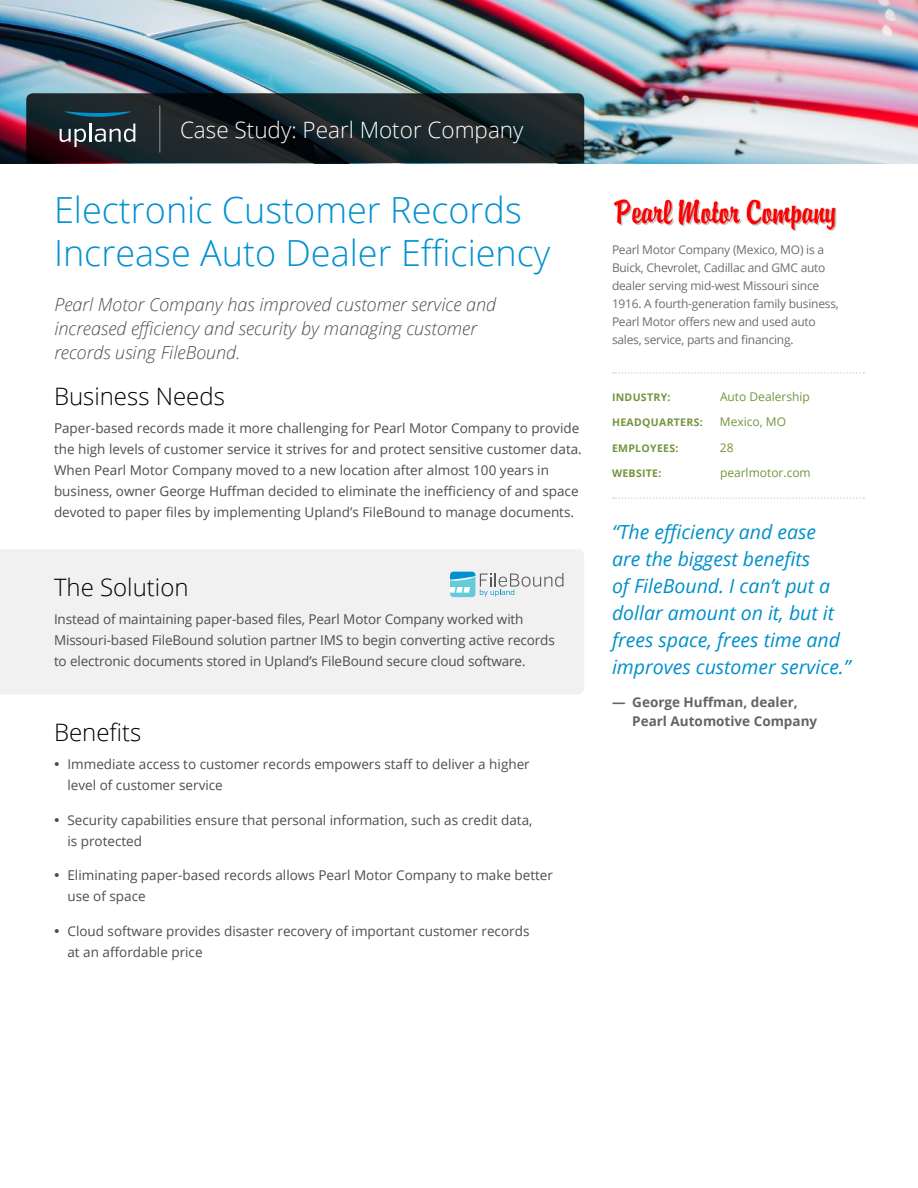
<style>
.page{position:relative;width:918px;height:1188px;background:#fff}
.page>*{position:absolute;margin:0;border:0;box-sizing:border-box;transform-origin:0 0}
.t1{font:300 36px/43.2px "Open Sans";color:#0091d1}
.t2{font:300 24px "Open Sans";color:#000}
.t3{font:300 22.5px "Open Sans";color:#fff}
.t4{font:italic 19.5px/27px "Open Sans";color:#0090ca}
.t5{font:italic 300 18px/24px "Open Sans";color:#505050}
.t6{font:13.5px/21px "Open Sans";color:#4d4d4f}
.t7{font:700 13.5px/19.5px "Open Sans";color:#636466}
.t8{font:12px/18px "Open Sans";letter-spacing:-.02em;color:#6d6e71}
.t9{font:12px "Open Sans";color:#73953d}
.t10{font:700 10.5px "Open Sans";letter-spacing:.03em;color:#73953d}
</style>
<div class="page">
<div style="left:0;top:549px;width:584px;height:145px;background:#f1f1f2"></div>
<img style="left:0;top:0;width:918px;height:163px">
<svg style="left:613px;top:372px;width:251px;height:2px"></svg>
<svg style="left:613px;top:497px;width:251px;height:2px"></svg>
<svg style="left:26px;top:93px;width:558px;height:70px;background:#1e2629"></svg>
<svg style="left:450px;top:572px;width:113px;height:25px"></svg>
<img style="left:614px;top:199px;width:223px;height:32px">
<h3 class="t3" style="left:180px;top:114px;width:345px">Case Study: Pearl Motor Company</h3>
<h1 class="t1" style="left:54px;top:187px;width:498px">Electronic Customer Records<br>Increase Auto Dealer Efficiency</h1>
<h3 class="t5" style="left:54px;top:292px;width:443px">Pearl Motor Company has improved customer service and increased efficiency and security by managing customer records using FileBound.</h3>
<h2 class="t2" style="left:54px;top:380px;width:172px">Business Needs</h2>
<p class="t6" style="left:54px;top:417px;width:529px">Paper-based records made it more challenging for Pearl Motor Company to provide the high levels of customer service it strives for and protect sensitive customer data.<br>When Pearl Motor Company moved to a new location after almost 100 years in business, owner George Huffman decided to eliminate the inefficiency of and space devoted to paper files by implementing Upland’s FileBound to manage documents.</p>
<h2 class="t2" style="left:54px;top:571px;width:136px">The Solution</h2>
<p class="t6" style="left:54px;top:608px;width:502px">Instead of maintaining paper-based files, Pearl Motor Company worked with<br>Missouri-based FileBound solution partner IMS to begin converting active records to electronic documents stored in Upland’s FileBound secure cloud software.</p>
<h2 class="t2" style="left:54px;top:716px;width:89px">Benefits</h2>
<p class="t6" style="left:67px;top:753px;width:464px;text-indent:-14px">• Immediate access to customer records empowers staff to deliver a higher level of customer service</p>
<p class="t6" style="left:67px;top:809px;width:467px;text-indent:-14px">• Security capabilities ensure that personal information, such as credit data, is protected</p>
<p class="t6" style="left:67px;top:865px;width:487px;text-indent:-14px">• Eliminating paper-based records allows Pearl Motor Company to make better use of space</p>
<p class="t6" style="left:67px;top:920px;width:463px;text-indent:-14px">• Cloud software provides disaster recovery of important customer records at an affordable price</p>
<p class="t8" style="left:612px;top:240px;width:228px">Pearl Motor Company (Mexico, MO) is a Buick, Chevrolet, Cadillac and GMC auto dealer serving mid-west Missouri since 1916. A fourth-generation family business, Pearl Motor offers new and used auto sales, service, parts and financing.</p>
<p class="t10" style="left:612px;top:389px;width:60px">INDUSTRY:</p>
<p class="t9" style="left:720px;top:388px;width:91px">Auto Dealership</p>
<p class="t10" style="left:612px;top:415px;width:92px">HEADQUARTERS:</p>
<p class="t9" style="left:720px;top:414px;width:68px">Mexico, MO</p>
<p class="t10" style="left:612px;top:440px;width:68px">EMPLOYEES:</p>
<p class="t9" style="left:720px;top:439px;width:15px">28</p>
<p class="t10" style="left:612px;top:466px;width:51px">WEBSITE:</p>
<p class="t9" style="left:720px;top:465px;width:92px">pearlmotor.com</p>
<h3 class="t4" style="left:612px;top:517px;width:240px">“The efficiency and ease<br>are the biggest benefits<br>of FileBound. I can’t put a dollar amount on it, but it frees space, frees time and improves customer service.”</h3>
<p class="t7" style="left:632px;top:692px;width:186px;text-indent:-20px">― George Huffman, dealer,<br>Pearl Automotive Company</p>
</div>
